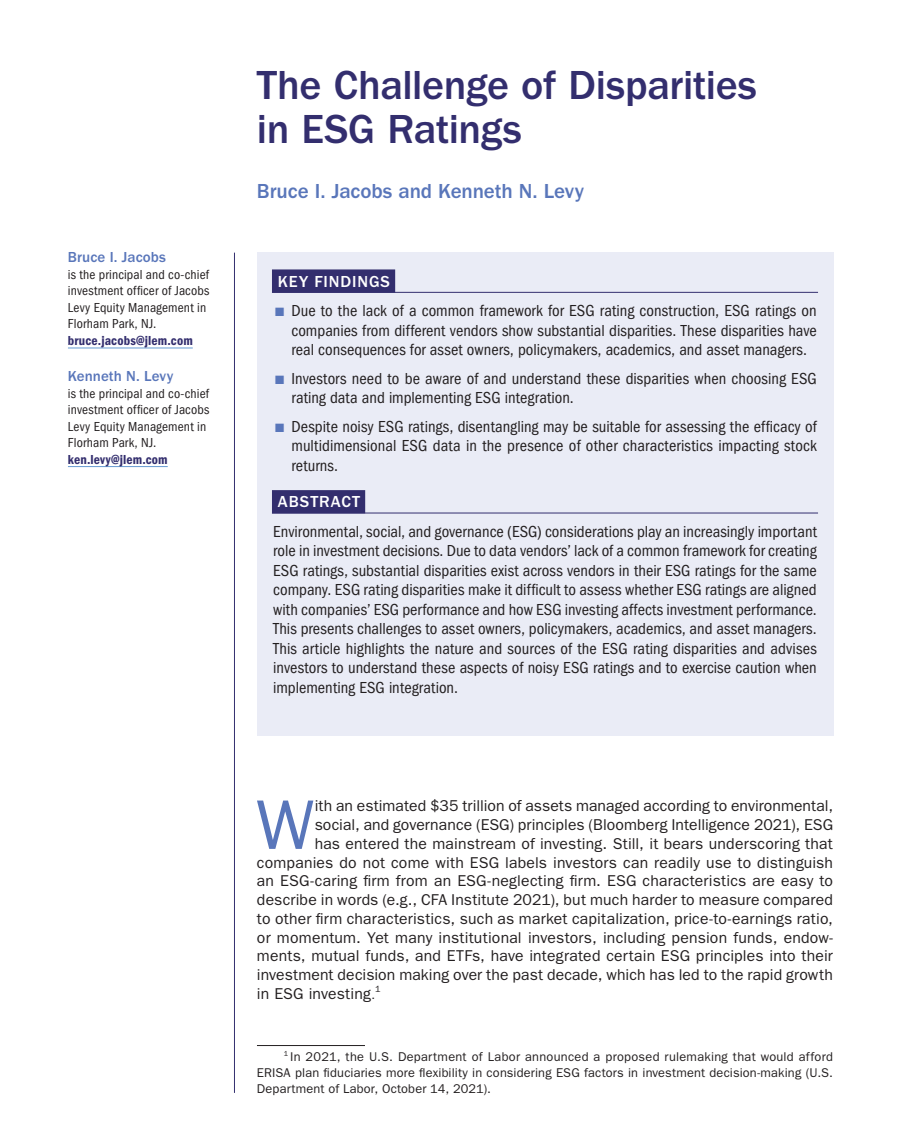
<style>
.page{position:relative;width:901px;height:1136px;background:#fff}
.page>*{position:absolute;margin:0;border:0;box-sizing:border-box;transform-origin:0 0}
.TxAO{font:70.35px "ITC Franklin Gothic Std";color:#5976ba}
.AT{font:500 42px/43.5px "ITC Franklin Gothic Std";letter-spacing:-.01em;color:#332e6e}
.ATAu{font:500 21px "ITC Franklin Gothic Std";letter-spacing:-.005em;color:#5976ba}
.AbsTx-last{font:condensed 16.5px/19.5px "ITC Franklin Gothic Std";color:#231f20;text-align:justify}
.KFBL{font:condensed 16.5px/19.5px "ITC Franklin Gothic Std";letter-spacing:.005em;color:#231f20;text-align:justify}
.KFH{font:500 16.5px "ITC Franklin Gothic Std";letter-spacing:.05em;color:#fff}
.AbsH{font:500 16.5px "ITC Franklin Gothic Std";letter-spacing:.06em;color:#fff}
.TxAO-2{font:15.75px "ITC Franklin Gothic Std";letter-spacing:.01em;color:#231f20}
.ABioAu{font:500 15px "ITC Franklin Gothic Std";letter-spacing:.005em;color:#5976ba}
.ABioAff{font:condensed 13.5px/16.5px "ITC Franklin Gothic Std";letter-spacing:.01em;color:#231f20}
.AuBioEmailAdd{font:13.5px "ITC Franklin Gothic Std Dm Cd";letter-spacing:.01em;color:#332e6e}
.FN{font:12.75px/15.8px "ITC Franklin Gothic Std";letter-spacing:.01em;color:#231f20;text-align:justify}
.TxAO-3{font:9.15px "ITC Franklin Gothic Std";color:#231f20}
.s1{color:#5976ba}
.s2{font-size:12px}
</style>
<div class="page">
<hr style="left:234px;top:252px;width:1px;height:840px;background:#322e6e">
<div style="left:257px;top:252px;width:576px;height:60px;background:#eaecf6"></div>
<div style="left:272px;top:269px;width:123px;height:24px;background:#332e6e"></div>
<hr style="left:272px;top:292px;width:546px;height:1px;background:#332e6e">
<div style="left:257px;top:304px;width:576px;height:75px;background:#eaecf6"></div>
<div style="left:257px;top:372px;width:576px;height:55px;background:#eaecf6"></div>
<div style="left:257px;top:420px;width:576px;height:75px;background:#eaecf6"></div>
<div style="left:257px;top:477px;width:576px;height:55px;background:#eaecf6"></div>
<div style="left:272px;top:490px;width:93px;height:23px;background:#332e6e"></div>
<hr style="left:272px;top:512px;width:546px;height:1px;background:#332e6e">
<div style="left:257px;top:525px;width:576px;height:210px;background:#eaecf6"></div>
<hr style="left:257px;top:1044px;width:108px;height:1px;background:#231f20">
<hr style="left:68px;top:347px;width:125px;height:1px;background:#6599d1">
<hr style="left:68px;top:466px;width:100px;height:1px;background:#6599d1">
<p class="ABioAu" style="left:68px;top:249px;width:100px">Bruce I. Jacobs</p>
<p class="ABioAff" style="left:68px;top:266px;width:143px">is the principal and co-chief investment officer of Jacobs<br>Levy Equity Management in<br>Florham Park, NJ.</p>
<p class="AuBioEmailAdd" style="left:68px;top:333px;width:126px">bruce.jacobs@jlem.com</p>
<p class="ABioAu" style="left:68px;top:367px;width:107px">Kenneth N. Levy</p>
<p class="ABioAff" style="left:68px;top:385px;width:143px">is the principal and co-chief investment officer of Jacobs<br>Levy Equity Management in<br>Florham Park, NJ.</p>
<p class="AuBioEmailAdd" style="left:68px;top:451px;width:101px">ken.levy@jlem.com</p>
<p class="AT" style="left:257px;top:64px;width:501px">The Challenge of Disparities in ESG Ratings</p>
<p class="ATAu" style="left:257px;top:179px;width:329px">Bruce I. Jacobs and Kenneth N. Levy</p>
<p class="KFH" style="left:278px;top:272px;width:114px">KEY FINDINGS</p>
<p class="KFBL" style="left:291px;top:301px;width:527px;text-indent:-16px"><span class="s1">■</span> Due to the lack of a common framework for ESG rating construction, ESG ratings on companies from different vendors show substantial disparities. These disparities have real consequences for asset owners, policymakers, academics, and asset managers.</p>
<p class="KFBL" style="left:291px;top:368px;width:527px;text-indent:-16px"><span class="s1">■</span> Investors need to be aware of and understand these disparities when choosing ESG rating data and implementing ESG integration.</p>
<p class="KFBL" style="left:291px;top:416px;width:527px;text-indent:-16px"><span class="s1">■</span> Despite noisy ESG ratings, disentangling may be suitable for assessing the efficacy of multidimensional ESG data in the presence of other characteristics impacting stock returns.</p>
<p class="AbsH" style="left:278px;top:492px;width:84px">ABSTRACT</p>
<p class="AbsTx-last" style="left:273px;top:521px;width:545px">Environmental, social, and governance (ESG) considerations play an increasingly important role in investment decisions. Due to data vendors’ lack of a common framework for creating ESG ratings, substantial disparities exist across vendors in their ESG ratings for the same company. ESG rating disparities make it difficult to assess whether ESG ratings are aligned with companies’ ESG performance and how ESG investing affects investment performance.<br>This presents challenges to asset owners, policymakers, academics, and asset managers.<br>This article highlights the nature and sources of the ESG rating disparities and advises investors to understand these aspects of noisy ESG ratings and to exercise caution when implementing ESG integration.</p>
<p class="TxAO" style="left:256px;top:784px;width:59px">W</p>
<p class="TxAO-2" style="left:315px;top:796px;width:520px">ith an estimated $35 trillion of assets managed according to environmental,</p>
<p class="TxAO-2" style="left:315px;top:815px;width:520px">social, and governance (ESG) principles (Bloomberg Intelligence 2021), ESG</p>
<p class="TxAO-2" style="left:315px;top:834px;width:520px">has entered the mainstream of investing. Still, it bears underscoring that</p>
<p class="TxAO-2" style="left:257px;top:853px;width:578px">companies do not come with ESG labels investors can readily use to distinguish</p>
<p class="TxAO-2" style="left:257px;top:871px;width:578px">an ESG-caring firm from an ESG-neglecting firm. ESG characteristics are easy to</p>
<p class="TxAO-2" style="left:257px;top:890px;width:577px">describe in words (e.g., CFA Institute 2021), but much harder to measure compared</p>
<p class="TxAO-2" style="left:257px;top:909px;width:577px">to other firm characteristics, such as market capitalization, price-to-earnings ratio,</p>
<p class="TxAO-2" style="left:257px;top:928px;width:578px">or momentum. Yet many institutional investors, including pension funds, endow-</p>
<p class="TxAO-2" style="left:257px;top:946px;width:577px">ments, mutual funds, and ETFs, have integrated certain ESG principles into their</p>
<p class="TxAO-2" style="left:257px;top:965px;width:577px">investment decision making over the past decade, which has led to the rapid growth</p>
<p class="TxAO-2" style="left:257px;top:984px;width:120px">in ESG investing<span class="s2">.</span></p>
<p class="TxAO-3" style="left:375px;top:983px;width:7px">1</p>
<p class="FN" style="left:257px;top:1048px;width:578px;text-indent:27px"><sup>1</sup> In 2021, the U.S. Department of Labor announced a proposed rulemaking that would afford ERISA plan fiduciaries more flexibility in considering ESG factors in investment decision-making (U.S.<br>Department of Labor, October 14, 2021).</p>
</div>
